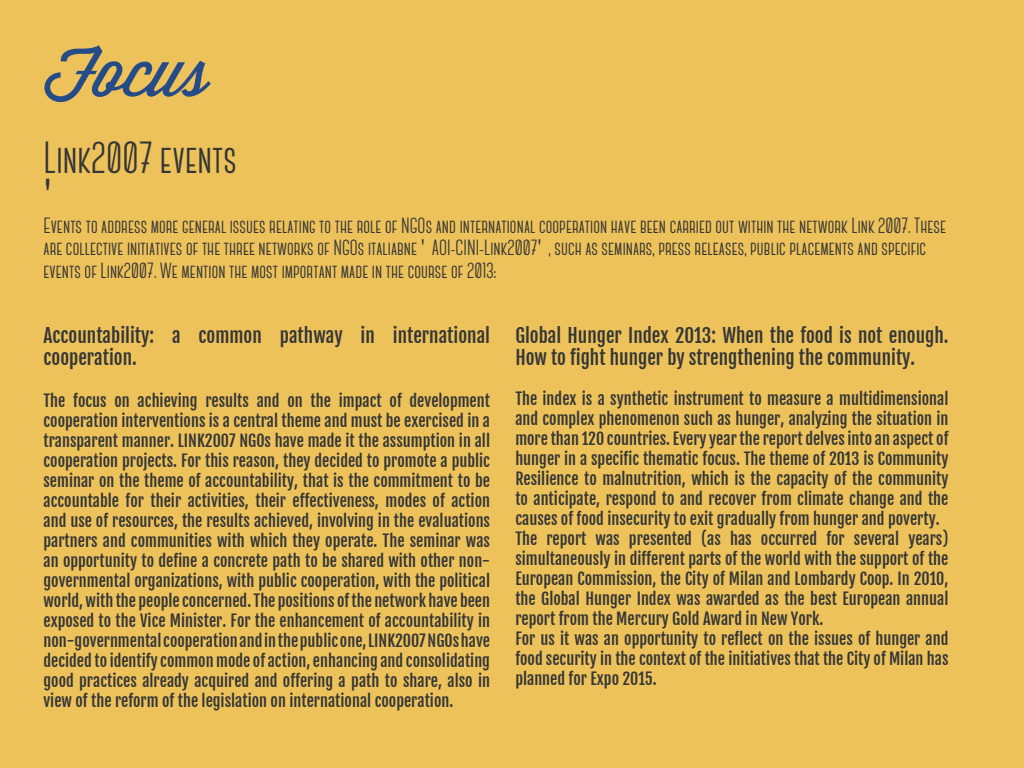
<style>
.page{position:relative;width:1024px;height:768px;background:#edc25a}
.page>*{position:absolute;margin:0;border:0;box-sizing:border-box;transform-origin:0 0}
.t1{font:67.5px "Wisdom Script";color:#254b88}
.t2{font:700 45px "Canter";color:#353636}
.t3{font:700 22px/23px "Canter";color:#353636}
.t4{font:19px/22px "Fjalla One";color:#353636}
.t5{font:16px/20px "Fjalla One";color:#353636;text-align:justify}
</style>
<div class="page">
<h1 class="t1" style="left:44px;top:20px;width:166px">Focus</h1>
<h2 class="t2" style="left:44px;top:136px;width:195px">Link2007 events</h2>
<p class="t3" style="left:44px;top:214px;width:904px">Events to address more general issues relating to the role of NGOs and international cooperation have been carried out within the network Link 2007. These are collective initiatives of the three networks of NGOs italiabne AOI-CINI-Link2007 , such as seminars, press releases, public placements and specific events of Link2007. We mention the most important made in the course of 2013:</p>
<p class="t4" style="left:44px;top:324px;width:448px">Accountability: a common pathway in international cooperation.</p>
<p class="t5" style="left:44px;top:391px;width:448px">The focus on achieving results and on the impact of development cooperation interventions is a central theme and must be exercised in a transparent manner. LINK2007 NGOs have made it the assumption in all cooperation projects. For this reason, they decided to promote a public seminar on the theme of accountability, that is the commitment to be accountable for their activities, their effectiveness, modes of action and use of resources, the results achieved, involving in the evaluations partners and communities with which they operate. The seminar was an opportunity to define a concrete path to be shared with other non&shy;governmental organizations, with public cooperation, with the political world, with the people concerned. The positions of the network have been exposed to the Vice Minister. For the enhancement of accountability in non-governmental cooperation and in the public one, LINK2007 NGOs have decided to identify common mode of action, enhancing and consolidating good practices already acquired and offering a path to share, also in view of the reform of the legislation on international cooperation.</p>
<p class="t4" style="left:515px;top:324px;width:435px">Global Hunger Index 2013: When the food is not enough.<br>How to fight hunger by strengthening the community.</p>
<p class="t5" style="left:515px;top:389px;width:435px;text-align:left">The index is a synthetic instrument to measure a multidimensional and complex phenomenon such as hunger, analyzing the situation in more than 120 countries. Every year the report delves into an aspect of hunger in a specific thematic focus. The theme of 2013 is Community Resilience to malnutrition, which is the capacity of the community to anticipate, respond to and recover from climate change and the causes of food insecurity to exit gradually from hunger and poverty.<br>The report was presented (as has occurred for several years) simultaneously in different parts of the world with the support of the European Commission, the City of Milan and Lombardy Coop. In 2010, the Global Hunger Index was awarded as the best European annual report from the Mercury Gold Award in New York.<br>For us it was an opportunity to reflect on the issues of hunger and food security in the context of the initiatives that the City of Milan has planned for Expo 2015.</p>
</div>
